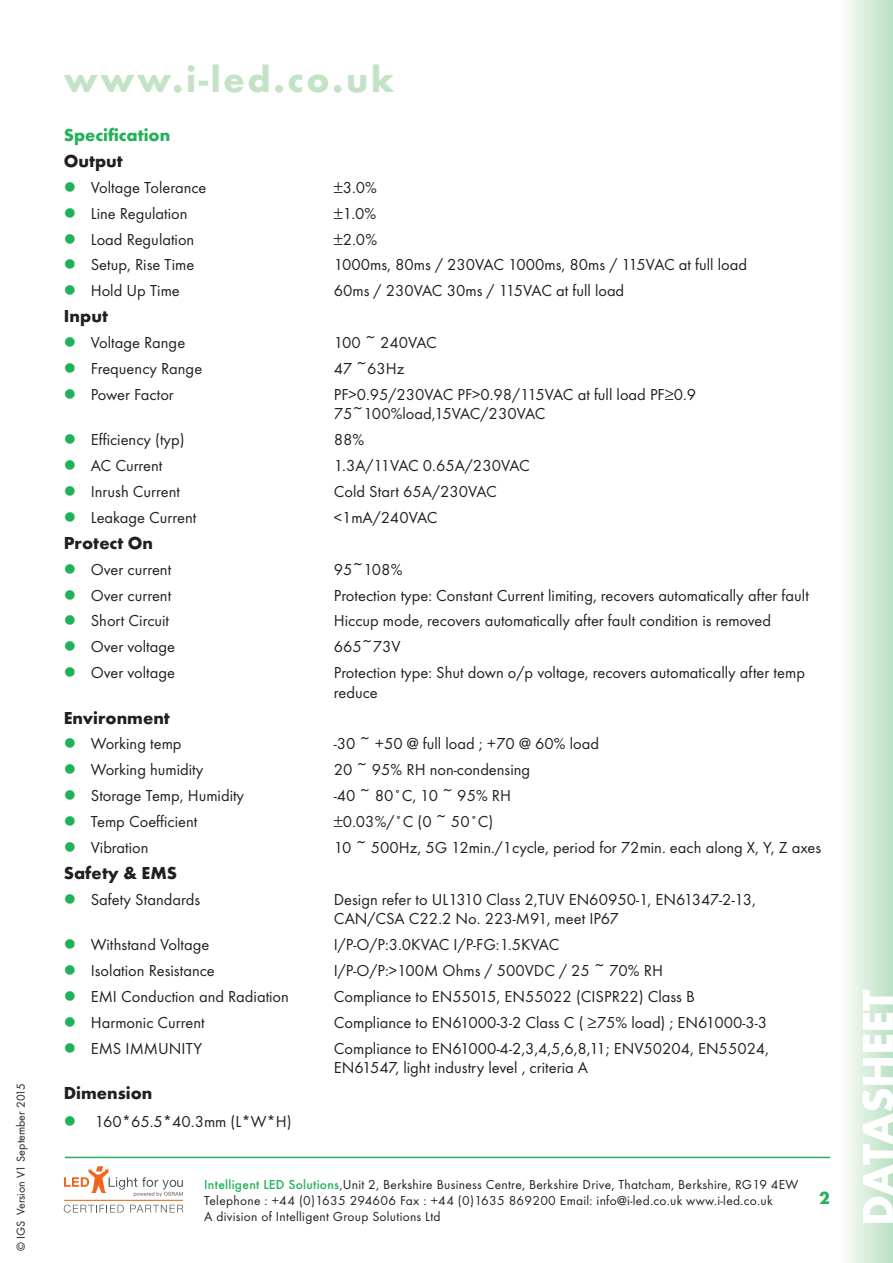
<style>
.page{position:relative;width:893px;height:1263px;background:#fff}
.page>*{position:absolute;margin:0;border:0;box-sizing:border-box;transform-origin:0 0}
.t1{font:700 45px "Futura T";color:#fff}
.t2{font:700 37.5px "Futura T";letter-spacing:.07em;color:#c3e2c6}
.Bodytext{font:700 18px "Futura T";color:#231f20}
.Bodytext-2{font:700 18px "Futura T";color:#21b259}
.t3{font:16.5px/19.5px "Futura T";color:#231f20}
.t4{font:13.5px/16.2px "Futura T";letter-spacing:.02em;color:#231f20}
.t5{font:12px "Futura T";color:#231f20}
.s1{font-weight:500;color:#21b259}
</style>
<div class="page">
<hr style="left:65px;top:1157px;width:765px;height:1px;background:#21b259">
<svg style="left:64px;top:1166px;width:119px;height:31px"></svg>
<svg style="left:64px;top:1204px;width:60px;height:9px"></svg>
<svg style="left:130px;top:1205px;width:53px;height:7px"></svg>
<hr style="left:64px;top:1200px;width:119px;height:1px;background:#f36421">
<div style="left:840px;top:0;width:53px;height:1263px;background:linear-gradient(to right,#fdfdfc,#b9e0c1)"></div>
<p class="t5" style="left:14px;top:1251px;width:170px;rotate:-90deg">© IGS Version V1 September 2015</p>
<h2 class="t2" style="left:64px;top:57px;width:332px">www.i-led.co.uk</h2>
<p class="Bodytext-2" style="left:64px;top:124px;width:108px">Specification</p>
<p class="Bodytext" style="left:64px;top:150px;width:61px">Output</p>
<p class="t3" style="left:91px;top:177px;width:117px">Voltage Tolerance</p>
<p class="t3" style="left:334px;top:177px;width:45px">±3.0%</p>
<p class="t3" style="left:91px;top:203px;width:98px">Line Regulation</p>
<p class="t3" style="left:334px;top:203px;width:44px">±1.0%</p>
<p class="t3" style="left:91px;top:229px;width:105px">Load Regulation</p>
<p class="t3" style="left:334px;top:229px;width:45px">±2.0%</p>
<p class="t3" style="left:91px;top:255px;width:105px">Setup, Rise Time</p>
<p class="t3" style="left:334px;top:255px;width:415px">1000ms, 80ms / 230VAC 1000ms, 80ms / 115VAC at full load</p>
<p class="t3" style="left:91px;top:281px;width:91px">Hold Up Time</p>
<p class="t3" style="left:334px;top:281px;width:292px">60ms / 230VAC 30ms / 115VAC at full load</p>
<p class="Bodytext" style="left:64px;top:306px;width:46px">Input</p>
<p class="t3" style="left:91px;top:333px;width:96px">Voltage Range</p>
<p class="t3" style="left:334px;top:333px;width:105px">100 ~ 240VAC</p>
<p class="t3" style="left:91px;top:359px;width:113px">Frequency Range</p>
<p class="t3" style="left:334px;top:359px;width:72px">47 ~63Hz</p>
<p class="t3" style="left:91px;top:384px;width:85px">Power Factor</p>
<p class="t3" style="left:334px;top:384px;width:364px">PF&gt;0.95/230VAC PF&gt;0.98/115VAC at full load PF≥0.9<br>75~100%load,15VAC/230VAC</p>
<p class="t3" style="left:91px;top:430px;width:95px">Efficiency (typ)</p>
<p class="t3" style="left:334px;top:430px;width:32px">88%</p>
<p class="t3" style="left:91px;top:456px;width:73px">AC Current</p>
<p class="t3" style="left:334px;top:456px;width:198px">1.3A/11VAC 0.65A/230VAC</p>
<p class="t3" style="left:91px;top:482px;width:91px">Inrush Current</p>
<p class="t3" style="left:334px;top:482px;width:165px">Cold Start 65A/230VAC</p>
<p class="t3" style="left:91px;top:507px;width:107px">Leakage Current</p>
<p class="t3" style="left:334px;top:507px;width:105px">&lt;1mA/240VAC</p>
<p class="Bodytext" style="left:64px;top:532px;width:91px">Protect On</p>
<p class="t3" style="left:91px;top:559px;width:82px">Over current</p>
<p class="t3" style="left:334px;top:559px;width:70px">95~108%</p>
<p class="t3" style="left:91px;top:585px;width:82px">Over current</p>
<p class="t3" style="left:334px;top:585px;width:477px">Protection type: Constant Current limiting, recovers automatically after fault</p>
<p class="t3" style="left:91px;top:611px;width:80px">Short Circuit</p>
<p class="t3" style="left:334px;top:611px;width:439px">Hiccup mode, recovers automatically after fault condition is removed</p>
<p class="t3" style="left:91px;top:637px;width:86px">Over voltage</p>
<p class="t3" style="left:334px;top:637px;width:68px">665~73V</p>
<p class="t3" style="left:91px;top:663px;width:86px">Over voltage</p>
<p class="t3" style="left:334px;top:663px;width:473px">Protection type: Shut down o/p voltage, recovers automatically after temp reduce</p>
<p class="Bodytext" style="left:64px;top:707px;width:108px">Environment</p>
<p class="t3" style="left:91px;top:734px;width:92px">Working temp</p>
<p class="t3" style="left:334px;top:734px;width:267px">-30 ~ +50 @ full load ; +70 @ 60% load</p>
<p class="t3" style="left:91px;top:760px;width:114px">Working humidity</p>
<p class="t3" style="left:334px;top:760px;width:198px">20 ~ 95% RH non-condensing</p>
<p class="t3" style="left:91px;top:786px;width:155px">Storage Temp, Humidity</p>
<p class="t3" style="left:334px;top:786px;width:179px">-40 ~ 80˚C, 10 ~ 95% RH</p>
<p class="t3" style="left:91px;top:812px;width:108px">Temp Coefficient</p>
<p class="t3" style="left:334px;top:812px;width:161px">±0.03%/˚C (0 ~ 50˚C)</p>
<p class="t3" style="left:91px;top:838px;width:59px">Vibration</p>
<p class="t3" style="left:334px;top:838px;width:489px">10 ~ 500Hz, 5G 12min./1cycle, period for 72min. each along X, Y, Z axes</p>
<p class="Bodytext" style="left:64px;top:862px;width:115px">Safety &amp; EMS</p>
<p class="t3" style="left:91px;top:889px;width:111px">Safety Standards</p>
<p class="t3" style="left:334px;top:889px;width:424px">Design refer to UL1310 Class 2,TUV EN60950-1, EN61347-2-13,<br>CAN/CSA C22.2 No. 223-M91, meet IP67</p>
<p class="t3" style="left:91px;top:935px;width:120px">Withstand Voltage</p>
<p class="t3" style="left:334px;top:935px;width:227px">I/P-O/P:3.0KVAC I/P-FG:1.5KVAC</p>
<p class="t3" style="left:91px;top:961px;width:126px">Isolation Resistance</p>
<p class="t3" style="left:334px;top:961px;width:331px">I/P-O/P:&gt;100M Ohms / 500VDC / 25 ~ 70% RH</p>
<p class="t3" style="left:91px;top:986px;width:200px">EMI Conduction and Radiation</p>
<p class="t3" style="left:334px;top:986px;width:363px">Compliance to EN55015, EN55022 (CISPR22) Class B</p>
<p class="t3" style="left:91px;top:1012px;width:116px">Harmonic Current</p>
<p class="t3" style="left:334px;top:1012px;width:435px">Compliance to EN61000-3-2 Class C ( ≥75% load) ; EN61000-3-3</p>
<p class="t3" style="left:91px;top:1038px;width:113px">EMS IMMUNITY</p>
<p class="t3" style="left:334px;top:1038px;width:437px">Compliance to EN61000-4-2,3,4,5,6,8,11; ENV50204, EN55024,<br>EN61547, light industry level , criteria A</p>
<p class="Bodytext" style="left:64px;top:1082px;width:90px">Dimension</p>
<p class="t3" style="left:95px;top:1112px;width:198px">160*65.5*40.3mm (L*W*H)</p>
<p class="t4" style="left:204px;top:1176px;width:596px"><span class="s1">Intelligent LED Solutions</span>,Unit 2, Berkshire Business Centre, Berkshire Drive, Thatcham, Berkshire, RG19 4EW<br>Telephone : +44 (0)1635 294606 Fax : +44 (0)1635 869200 Email: info@i-led.co.uk www.i-led.co.uk<br>A division of Intelligent Group Solutions Ltd</p>
<p class="Bodytext-2" style="left:819px;top:1187px;width:12px">2</p>
<h1 class="t1" style="left:851px;top:1226px;width:238px;rotate:-90deg">DATASHEET</h1>
</div>
